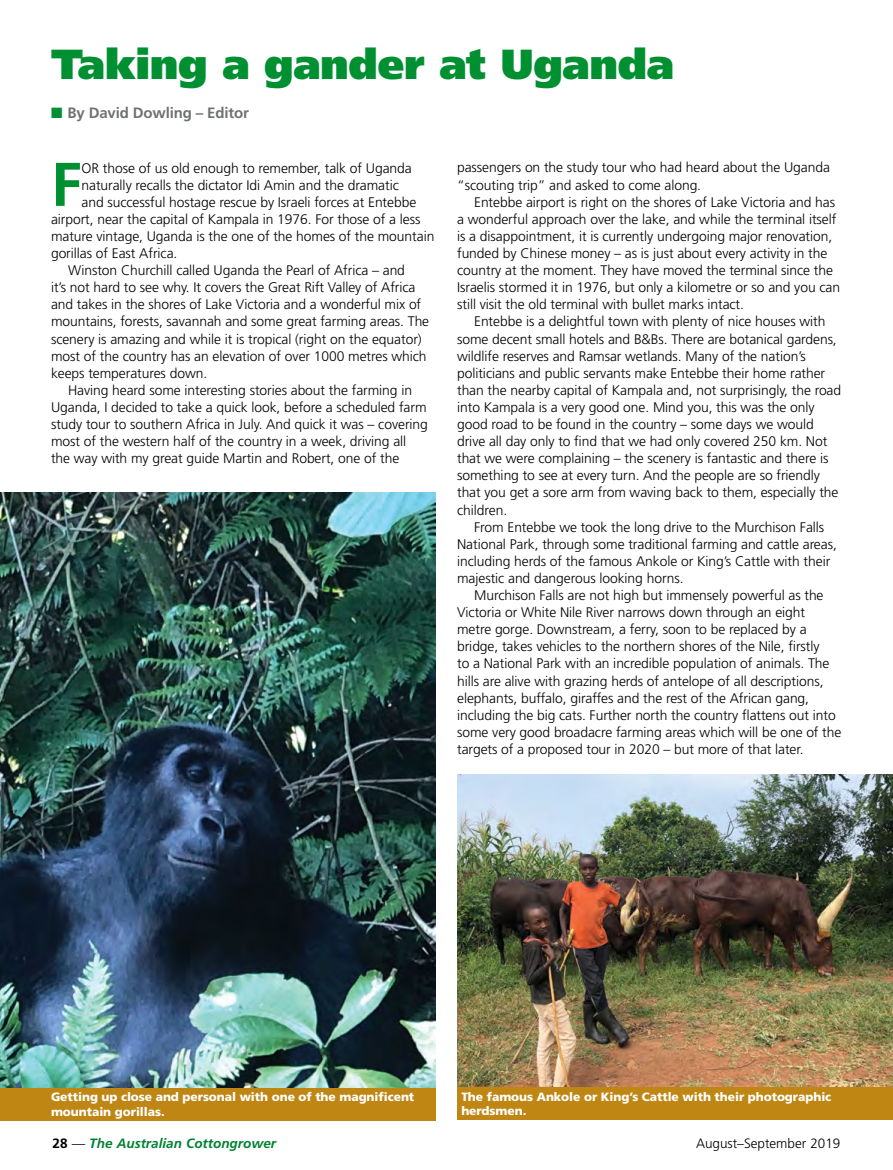
<style>
.page{position:relative;width:893px;height:1170px;background:#fff}
.page>*{position:absolute;margin:0;border:0;box-sizing:border-box;transform-origin:0 0}
.Gn11_first_par{font:700 61.65px "Frutiger";color:#009032}
.Gn11_main_heading{font:900 42px "Frutiger";letter-spacing:-.01em;color:#009032}
.t1{font:700 15px "Frutiger";letter-spacing:-.01em;color:#707172}
.GN11_paragraph{font:300 13.8px/17.1px "Frutiger";letter-spacing:-.005em;color:#000}
.Gn11_first_par-2{font:300 13.8px "Frutiger";letter-spacing:-.005em;color:#000}
.t2{font:italic 700 13.5px "Frutiger";color:#008231}
.t3{font:300 13.5px "Frutiger";color:#000}
.Gn11_caption{font:900 12px/14.4px "Frutiger";letter-spacing:-.005em;color:#fff}
.s1{color:#009032}
.s2{font-style:normal;color:#000}
.s3{font-weight:300;font-style:normal;color:#000}
</style>
<div class="page">
<img style="left:0;top:492px;width:436px;height:595px">
<div style="left:0;top:1087px;width:436px;height:32px;background:#bf8614"></div>
<img style="left:457px;top:774px;width:436px;height:312px">
<div style="left:457px;top:1086px;width:436px;height:33px;background:#bf8614"></div>
<p class="Gn11_main_heading" style="left:51px;top:38px;width:625px">Taking a gander at Uganda</p>
<p class="t1" style="left:51px;top:104px;width:199px"><span class="s1">■</span> By David Dowling – Editor</p>
<p class="Gn11_first_par" style="left:51px;top:148px;width:32px">F</p>
<p class="Gn11_first_par-2" style="left:82px;top:160px;width:332px">OR those of us old enough to remember, talk of Uganda</p>
<p class="Gn11_first_par-2" style="left:82px;top:177px;width:319px">naturally recalls the dictator Idi Amin and the dramatic</p>
<p class="Gn11_first_par-2" style="left:82px;top:194px;width:336px">and successful hostage rescue by Israeli forces at Entebbe</p>
<p class="Gn11_first_par-2" style="left:51px;top:211px;width:371px">airport, near the capital of Kampala in 1976. For those of a less</p>
<p class="Gn11_first_par-2" style="left:51px;top:228px;width:385px">mature vintage, Uganda is the one of the homes of the mountain</p>
<p class="Gn11_first_par-2" style="left:51px;top:245px;width:128px">gorillas of East Africa.</p>
<p class="GN11_paragraph" style="left:51px;top:262px;width:380px;text-indent:17px">Winston Churchill called Uganda the Pearl of Africa – and<br>it’s not hard to see why. It covers the Great Rift Valley of Africa and takes in the shores of Lake Victoria and a wonderful mix of mountains, forests, savannah and some great farming areas. The scenery is amazing and while it is tropical (right on the equator) most of the country has an elevation of over 1000 metres which keeps temperatures down.</p>
<p class="GN11_paragraph" style="left:51px;top:381px;width:378px;text-indent:17px">Having heard some interesting stories about the farming in Uganda, I decided to take a quick look, before a scheduled farm study tour to southern Africa in July. And quick it was – covering most of the western half of the country in a week, driving all the way with my great guide Martin and Robert, one of the</p>
<p class="GN11_paragraph" style="left:457px;top:159px;width:374px">passengers on the study tour who had heard about the Uganda “scouting trip” and asked to come along.</p>
<p class="GN11_paragraph" style="left:457px;top:193px;width:384px;text-indent:17px">Entebbe airport is right on the shores of Lake Victoria and has a wonderful approach over the lake, and while the terminal itself is a disappointment, it is currently undergoing major renovation, funded by Chinese money – as is just about every activity in the country at the moment. They have moved the terminal since the Israelis stormed it in 1976, but only a kilometre or so and you can still visit the old terminal with bullet marks intact.</p>
<p class="GN11_paragraph" style="left:457px;top:313px;width:386px;text-indent:17px">Entebbe is a delightful town with plenty of nice houses with some decent small hotels and B&amp;Bs. There are botanical gardens, wildlife reserves and Ramsar wetlands. Many of the nation’s politicians and public servants make Entebbe their home rather than the nearby capital of Kampala and, not surprisingly, the road into Kampala is a very good one. Mind you, this was the only good road to be found in the country – some days we would drive all day only to find that we had only covered 250 km. Not that we were complaining – the scenery is fantastic and there is something to see at every turn. And the people are so friendly that you get a sore arm from waving back to them, especially the children.</p>
<p class="GN11_paragraph" style="left:457px;top:518px;width:381px;text-indent:17px">From Entebbe we took the long drive to the Murchison Falls National Park, through some traditional farming and cattle areas, including herds of the famous Ankole or King’s Cattle with their majestic and dangerous looking horns.</p>
<p class="GN11_paragraph" style="left:457px;top:586px;width:386px;text-indent:17px">Murchison Falls are not high but immensely powerful as the Victoria or White Nile River narrows down through an eight metre gorge. Downstream, a ferry, soon to be replaced by a bridge, takes vehicles to the northern shores of the Nile, firstly<br>to a National Park with an incredible population of animals. The hills are alive with grazing herds of antelope of all descriptions, elephants, buffalo, giraffes and the rest of the African gang, including the big cats. Further north the country flattens out into some very good broadacre farming areas which will be one of the targets of a proposed tour in 2020 – but more of that later.</p>
<p class="Gn11_caption" style="left:51px;top:1089px;width:365px">Getting up close and personal with one of the magnificent mountain gorillas.</p>
<p class="Gn11_caption" style="left:461px;top:1088px;width:371px">The famous Ankole or King’s Cattle with their photographic herdsmen.</p>
<p class="t2" style="left:53px;top:1135px;width:225px"><span class="s2">28</span> <span class="s3">—</span> The Australian Cottongrower</p>
<p class="t3" style="left:696px;top:1135px;width:146px">August–September 2019</p>
</div>
